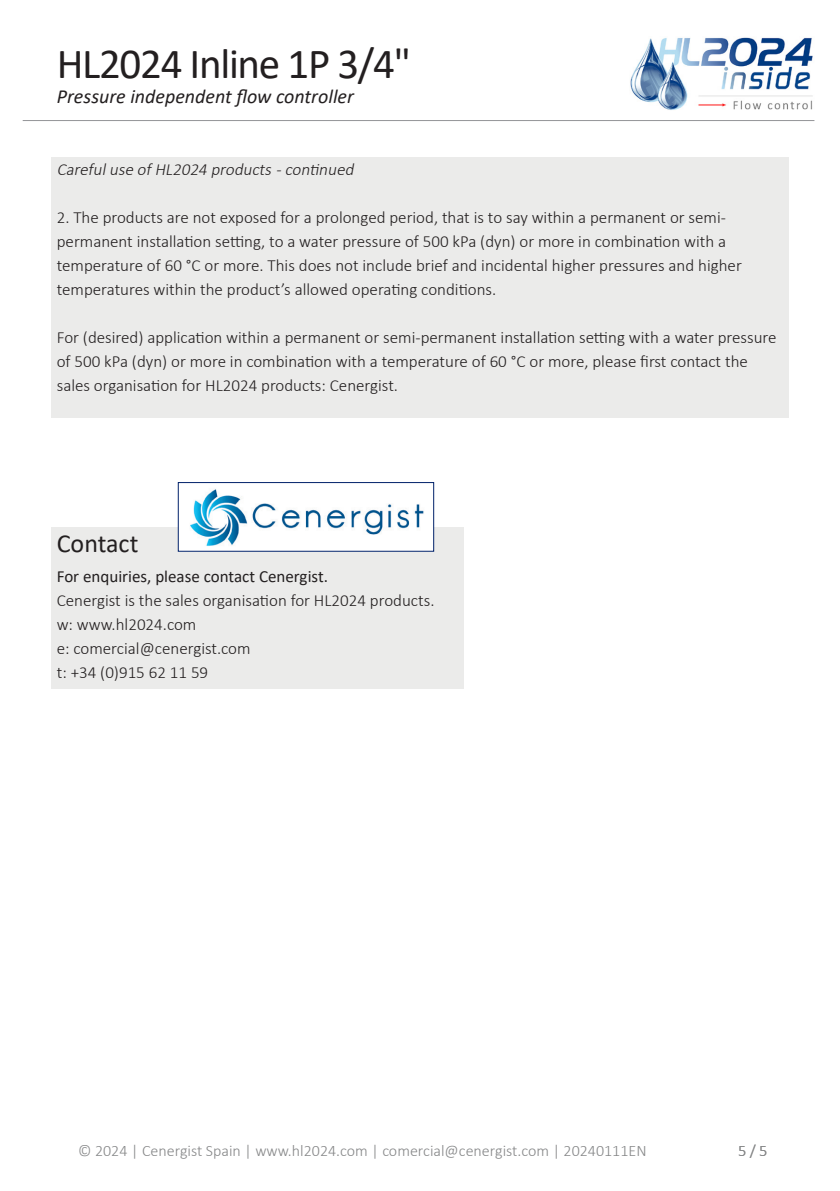
<style>
.page{position:relative;width:840px;height:1191px;background:#fff}
.page>*{position:absolute;margin:0;border:0;box-sizing:border-box;transform-origin:0 0}
.t1{font:43px "Calibri";letter-spacing:-.03em;color:#231f20}
.Title_2{font:26px "Calibri";color:#231f20}
.t2{font:italic 20px "Calibri";color:#231f20}
.Standaard_tekst{font:300 17px/24px "Calibri";color:#231f20}
.Standaard_tekst-2{font:italic 300 17px "Calibri";color:#231f20}
.Standaard_tekst-3{font:17px "Calibri";color:#231f20}
.t3{font:300 16px "Calibri";color:#868788}
</style>
<div class="page">
<img style="left:630px;top:37px;width:183px;height:73px">
<hr style="left:23px;top:120px;width:791px;height:1px;background:#939598">
<img style="left:190px;top:489px;width:234px;height:38px">
<div style="left:51px;top:157px;width:737px;height:260px;background:#ebebea"></div>
<div style="left:51px;top:527px;width:412px;height:161px;background:#ebebea"></div>
<div style="left:178px;top:482px;width:256px;height:70px;border:1px solid #012169"></div>
<h1 class="t1" style="left:57px;top:33px;width:355px">HL2024 Inline 1P 3/4"</h1>
<p class="t2" style="left:57px;top:82px;width:298px">Pressure independent flow controller</p>
<p class="Standaard_tekst-2" style="left:57px;top:159px;width:302px">Carefuluse ofHL2024 products-continued</p>
<p class="Standaard_tekst" style="left:57px;top:205px;width:670px">2. The products are not exposed for a prolonged period, that is to say within a permanent or semi-</p>
<p class="Standaard_tekst" style="left:57px;top:229px;width:670px">permanent installation setting, to a water pressure of 500 kPa (dyn) or more in combination with a</p>
<p class="Standaard_tekst" style="left:57px;top:253px;width:686px">temperature of 60 °C or more. This does not include brief and incidental higher pressures and higher temperatures within the product’s allowed operating conditions.</p>
<p class="Standaard_tekst" style="left:57px;top:325px;width:721px">For (desired) application within a permanent or semi-permanent installation setting with a water pressure of 500 kPa (dyn) or more in combination with a temperature of 60 °C or more, please first contact the sales organisation for HL2024 products: Cenergist.</p>
<p class="Title_2" style="left:57px;top:525px;width:83px">Contact</p>
<p class="Standaard_tekst-3" style="left:57px;top:564px;width:272px">For enquiries, please contact Cenergist.</p>
<p class="Standaard_tekst" style="left:57px;top:588px;width:379px">Cenergist is the sales organisation for HL2024 products.</p>
<p class="Standaard_tekst" style="left:57px;top:612px;width:141px">w: www.hl2024.com</p>
<p class="Standaard_tekst" style="left:57px;top:636px;width:195px">e: comercial@cenergist.com</p>
<p class="Standaard_tekst" style="left:57px;top:660px;width:153px">t: +34 (0)915 62 11 59</p>
<p class="t3" style="left:78px;top:1141px;width:569px">© 2024 | Cenergist Spain | www.hl2024.com | comercial@cenergist.com | 20240111EN</p>
<p class="t3" style="left:737px;top:1141px;width:31px">5 / 5</p>
</div>
